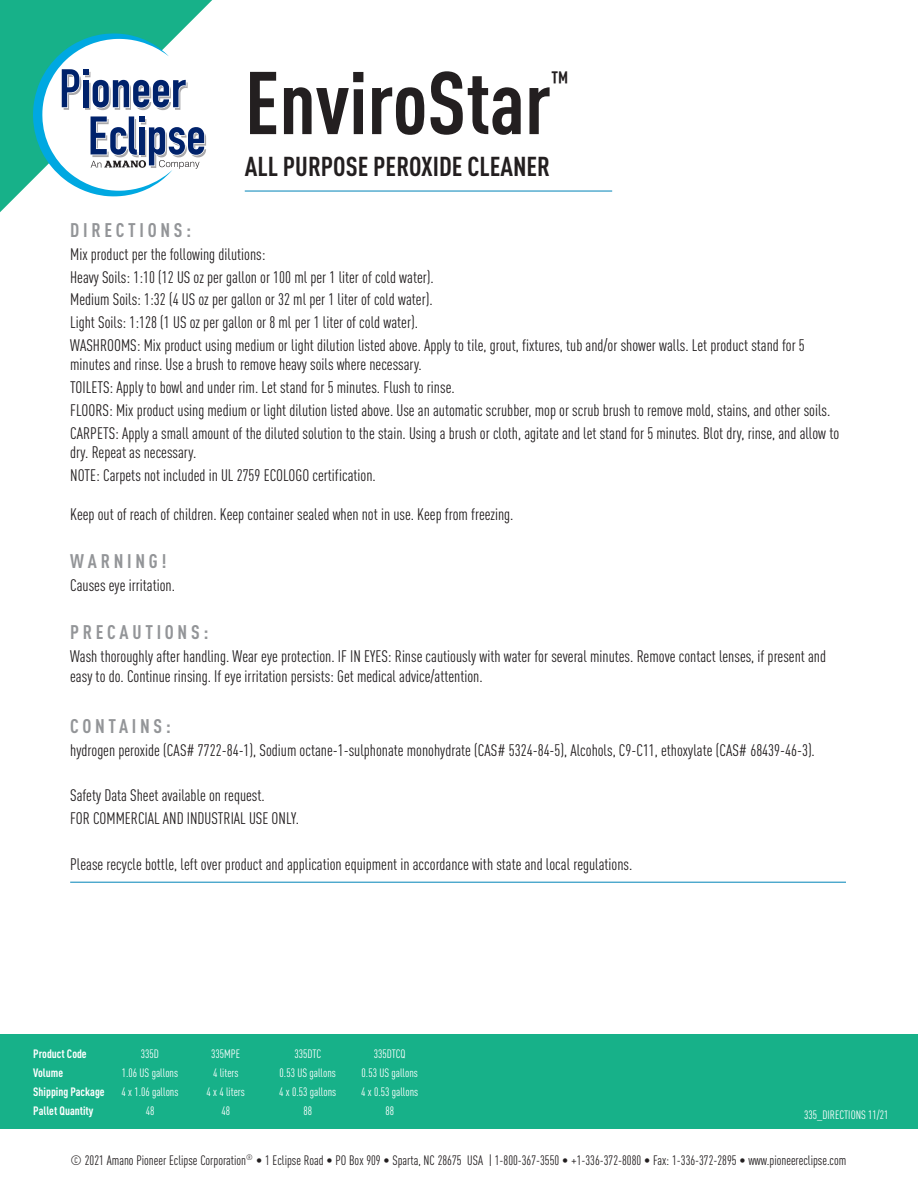
<style>
.page{position:relative;width:918px;height:1188px;background:#fff}
.page>*{position:absolute;margin:0;border:0;box-sizing:border-box;transform-origin:0 0}
.t1{font:700 87.45px "DIN Cond";color:#231f20}
.t2{font:700 27.6px "DIN Cond";color:#231f20}
.t3{font:700 27px "DIN Cond";color:#231f20}
.t4{font:700 19.5px "DIN Cond";letter-spacing:.19em;color:#939598}
.tech__info{font:16.5px/19.5px "DIN Cond";color:#231f20}
.t5{font:13.5px "DIN Cond";color:#231f20}
.tech__info-2{font:12px "DIN Cond";color:#fff}
.tech__heading{font:700 12px "DIN Cond";color:#fff}
</style>
<div class="page">
<svg style="left:0;top:0;width:212px;height:212px;fill:#17b189"></svg>
<div style="left:0;top:1034px;width:918px;height:95px;background:#17b189"></div>
<hr style="left:245px;top:191px;width:367px;height:1px;background:#0084b7">
<hr style="left:70px;top:882px;width:776px;height:1px;background:#0084b7">
<svg style="left:33px;top:33px;width:173px;height:163px"></svg>
<p class="t1" style="left:245px;top:50px;width:308px">EnviroStar</p>
<p class="t2" style="left:551px;top:64px;width:19px">™</p>
<p class="t3" style="left:245px;top:150px;width:307px">ALL PURPOSE PEROXIDE CLEANER</p>
<p class="t4" style="left:70px;top:218px;width:123px">DIRECTIONS:</p>
<p class="tech__info" style="left:70px;top:244px;width:197px">Mix product per the following dilutions:</p>
<p class="tech__info" style="left:70px;top:267px;width:365px">Heavy Soils: 1:10 (12 US oz per gallon or 100 ml per 1 liter of cold water).</p>
<p class="tech__info" style="left:70px;top:290px;width:364px">Medium Soils: 1:32 (4 US oz per gallon or 32 ml per 1 liter of cold water).</p>
<p class="tech__info" style="left:70px;top:312px;width:349px">Light Soils: 1:128 (1 US oz per gallon or 8 ml per 1 liter of cold water).</p>
<p class="tech__info" style="left:70px;top:335px;width:736px">WASHROOMS: Mix product using medium or light dilution listed above. Apply to tile, grout, fixtures, tub and/or shower walls. Let product stand for 5 minutes and rinse. Use a brush to remove heavy soils where necessary.</p>
<p class="tech__info" style="left:70px;top:377px;width:386px">TOILETS: Apply to bowl and under rim. Let stand for 5 minutes. Flush to rinse.</p>
<p class="tech__info" style="left:70px;top:400px;width:762px">FLOORS: Mix product using medium or light dilution listed above. Use an automatic scrubber, mop or scrub brush to remove mold, stains, and other soils.</p>
<p class="tech__info" style="left:70px;top:423px;width:771px">CARPETS: Apply a small amount of the diluted solution to the stain. Using a brush or cloth, agitate and let stand for 5 minutes. Blot dry, rinse, and allow to dry. Repeat as necessary.</p>
<p class="tech__info" style="left:70px;top:465px;width:307px">NOTE: Carpets not included in UL 2759 ECOLOGO certification.</p>
<p class="tech__info" style="left:70px;top:504px;width:445px">Keep out of reach of children. Keep container sealed when not in use. Keep from freezing.</p>
<p class="t4" style="left:70px;top:549px;width:98px">WARNING!</p>
<p class="tech__info" style="left:70px;top:575px;width:106px">Causes eye irritation.</p>
<p class="t4" style="left:70px;top:621px;width:140px">PRECAUTIONS:</p>
<p class="tech__info" style="left:70px;top:646px;width:757px">Wash thoroughly after handling. Wear eye protection. IF IN EYES: Rinse cautiously with water for several minutes. Remove contact lenses, if present and easy to do. Continue rinsing. If eye irritation persists: Get medical advice/attention.</p>
<p class="t4" style="left:70px;top:714px;width:102px">CONTAINS:</p>
<p class="tech__info" style="left:70px;top:740px;width:746px">hydrogen peroxide (CAS# 7722-84-1), Sodium octane-1-sulphonate monohydrate (CAS# 5324-84-5), Alcohols, C9-C11, ethoxylate (CAS# 68439-46-3).</p>
<p class="tech__info" style="left:70px;top:786px;width:196px">Safety Data Sheet available on request.</p>
<p class="tech__info" style="left:70px;top:808px;width:230px">FOR COMMERCIAL AND INDUSTRIAL USE ONLY.</p>
<p class="tech__info" style="left:70px;top:854px;width:564px">Please recycle bottle, left over product and application equipment in accordance with state and local regulations.</p>
<p class="tech__heading" style="left:33px;top:1046px;width:55px">Product Code</p>
<p class="tech__info-2" style="left:141px;top:1046px;width:20px">335D</p>
<p class="tech__info-2" style="left:211px;top:1046px;width:30px">335MPE</p>
<p class="tech__info-2" style="left:294px;top:1046px;width:28px">335DTC</p>
<p class="tech__info-2" style="left:374px;top:1046px;width:33px">335DTCQ</p>
<p class="tech__heading" style="left:33px;top:1065px;width:31px">Volume</p>
<p class="tech__info-2" style="left:122px;top:1065px;width:58px">1.06 US gallons</p>
<p class="tech__info-2" style="left:213px;top:1065px;width:27px">4 liters</p>
<p class="tech__info-2" style="left:280px;top:1065px;width:58px">0.53 US gallons</p>
<p class="tech__info-2" style="left:362px;top:1065px;width:58px">0.53 US gallons</p>
<p class="tech__heading" style="left:33px;top:1084px;width:73px">Shipping Package</p>
<p class="tech__info-2" style="left:122px;top:1084px;width:58px">4 x 1.06 gallons</p>
<p class="tech__info-2" style="left:207px;top:1084px;width:40px">4 x 4 liters</p>
<p class="tech__info-2" style="left:279px;top:1084px;width:58px">4 x 0.53 gallons</p>
<p class="tech__info-2" style="left:361px;top:1084px;width:58px">4 x 0.53 gallons</p>
<p class="tech__heading" style="left:33px;top:1103px;width:62px">Pallet Quantity</p>
<p class="tech__info-2" style="left:146px;top:1103px;width:10px">48</p>
<p class="tech__info-2" style="left:221px;top:1103px;width:10px">48</p>
<p class="tech__info-2" style="left:303px;top:1103px;width:10px">88</p>
<p class="tech__info-2" style="left:385px;top:1103px;width:10px">88</p>
<p class="tech__info-2" style="left:804px;top:1108px;width:86px">335_DIRECTIONS 11/21</p>
<p class="t5" style="left:71px;top:1152px;width:777px">© 2021 Amano Pioneer Eclipse Corporation<sup>®</sup> • 1 Eclipse Road • PO Box 909 • Sparta, NC 28675 USA | 1-800-367-3550 • +1-336-372-8080 • Fax: 1-336-372-2895 • www.pioneereclipse.com</p>
</div>
